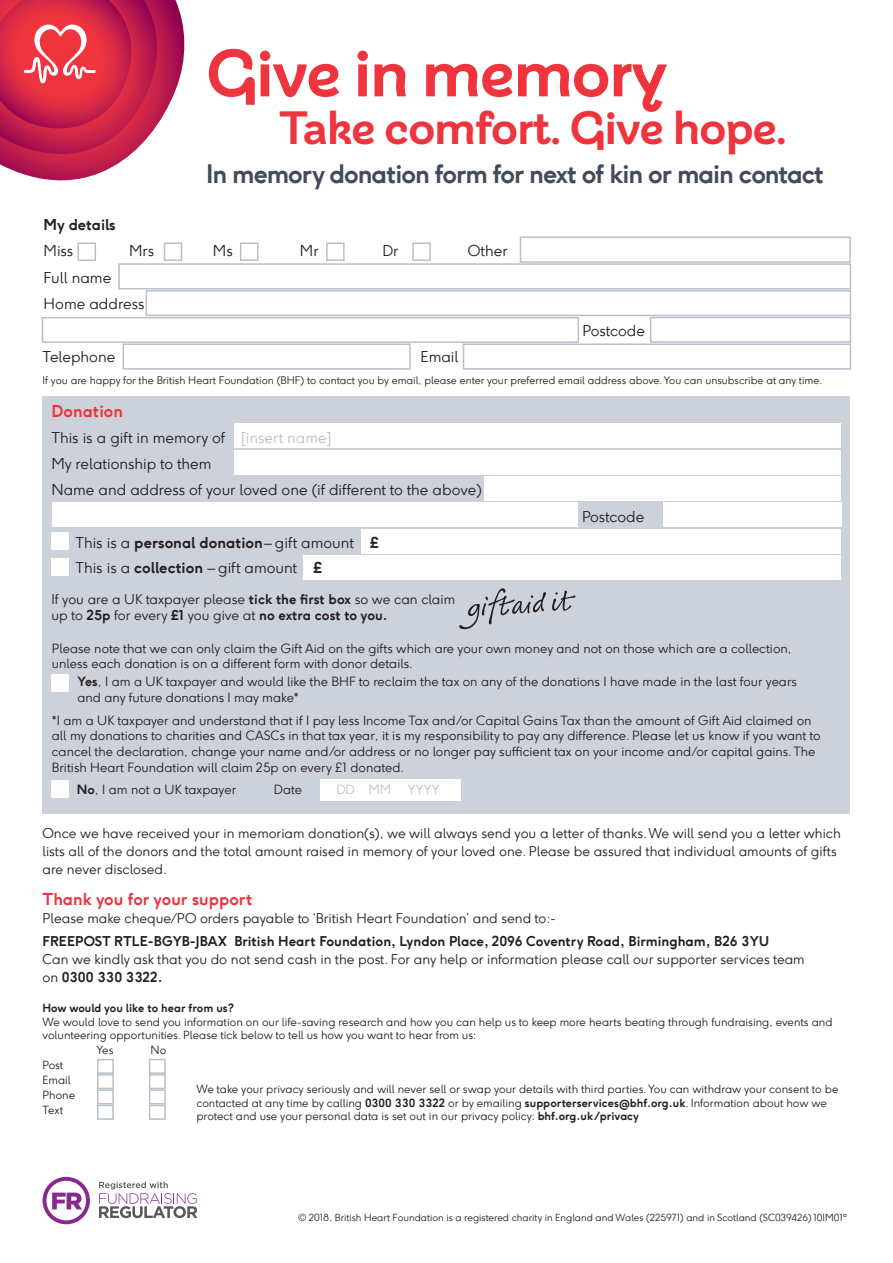
<style>
.page{position:relative;width:893px;height:1263px;background:#fff}
.page>*{position:absolute;margin:0;border:0;box-sizing:border-box;transform-origin:0 0}
.t1{font:700 66.45px "BHF Beats";letter-spacing:-.015em;color:#ee343d}
.t2{font:700 46.35px "BHF Beats";letter-spacing:-.015em;color:#ee343d}
.t3{font:700 25.5px "F37 Ginger";letter-spacing:-.04em;color:#404b5c}
.t4{font:700 16.5px "F37 Ginger";color:#ee343d}
.t5{font:300 15px/26.2px "F37 Ginger";color:#231f20}
.t6{font:700 15px/26.2px "F37 Ginger";letter-spacing:-.01em;color:#231f20}
.t7{font:300 13.5px/18px "F37 Ginger";color:#231f20}
.t8{font:700 13.5px/18px "F37 Ginger";color:#231f20}
.t9{font:300 12.75px/15.8px "F37 Ginger";color:#231f20}
.t10{font:300 12.75px "F37 Ginger";letter-spacing:.015em;color:#b9c0cb}
.t11{font:300 11.25px/13.5px "F37 Ginger";color:#231f20}
.t12{font:700 11.25px "F37 Ginger";color:#231f20}
.t13{font:300 10.5px "F37 Ginger";color:#231f20}
.t14{font:300 9.75px "F37 Ginger";color:#231f20}
.s1{font-weight:300}
.s2{color:#b9c0cb}
.s3{font-weight:700}
</style>
<div class="page">
<div style="left:43px;top:396px;width:807px;height:417px;background:#cdd1da"></div>
<svg style="left:43px;top:1177px;width:47px;height:47px"></svg>
<svg style="left:99px;top:1181px;width:98px;height:37px"></svg>
<div style="left:78px;top:242px;width:18px;height:19px;border:2px solid #b9c0cb"></div>
<div style="left:51px;top:533px;width:17px;height:17px;background:#fff"></div>
<div style="left:51px;top:558px;width:17px;height:17px;background:#fff"></div>
<div style="left:51px;top:674px;width:17px;height:17px;background:#fff"></div>
<div style="left:51px;top:780px;width:17px;height:17px;background:#fff"></div>
<div style="left:164px;top:242px;width:18px;height:19px;border:2px solid #b9c0cb"></div>
<div style="left:240px;top:242px;width:18px;height:19px;border:2px solid #b9c0cb"></div>
<div style="left:326px;top:242px;width:19px;height:19px;border:2px solid #b9c0cb"></div>
<div style="left:412px;top:242px;width:19px;height:19px;border:2px solid #b9c0cb"></div>
<div style="left:520px;top:237px;width:331px;height:26px;border:2px solid #b9c0cb"></div>
<div style="left:118px;top:263px;width:733px;height:26px;border:2px solid #b9c0cb"></div>
<div style="left:235px;top:423px;width:606px;height:25px;background:#fff"></div>
<div style="left:361px;top:529px;width:480px;height:25px;background:#fff"></div>
<div style="left:304px;top:555px;width:537px;height:25px;background:#fff"></div>
<div style="left:235px;top:450px;width:606px;height:24px;background:#fff"></div>
<div style="left:485px;top:476px;width:356px;height:25px;background:#fff"></div>
<div style="left:52px;top:502px;width:525px;height:25px;background:#fff"></div>
<div style="left:146px;top:290px;width:705px;height:26px;border:2px solid #b9c0cb"></div>
<div style="left:123px;top:343px;width:288px;height:27px;border:2px solid #b9c0cb"></div>
<div style="left:463px;top:343px;width:388px;height:27px;border:2px solid #b9c0cb"></div>
<div style="left:42px;top:317px;width:537px;height:26px;border:2px solid #b9c0cb"></div>
<div style="left:650px;top:317px;width:201px;height:26px;border:2px solid #b9c0cb"></div>
<svg style="left:459px;top:588px;width:116px;height:41px"></svg>
<div style="left:320px;top:779px;width:140px;height:21px;background:#fff"></div>
<div style="left:97px;top:1059px;width:17px;height:15px;border:2px solid #b9c0cb"></div>
<div style="left:149px;top:1059px;width:17px;height:15px;border:2px solid #b9c0cb"></div>
<div style="left:97px;top:1074px;width:17px;height:15px;border:2px solid #b9c0cb"></div>
<div style="left:149px;top:1074px;width:17px;height:15px;border:2px solid #b9c0cb"></div>
<div style="left:97px;top:1089px;width:17px;height:15px;border:2px solid #b9c0cb"></div>
<div style="left:149px;top:1089px;width:17px;height:15px;border:2px solid #b9c0cb"></div>
<div style="left:97px;top:1105px;width:17px;height:15px;border:2px solid #b9c0cb"></div>
<div style="left:149px;top:1105px;width:17px;height:15px;border:2px solid #b9c0cb"></div>
<div style="left:663px;top:502px;width:178px;height:25px;background:#fff"></div>
<svg style="left:0;top:0;width:185px;height:181px"></svg>
<p class="t1" style="left:206px;top:33px;width:463px">Give in memory</p>
<p class="t2" style="left:280px;top:100px;width:509px">Take comfort. Give hope.</p>
<p class="t3" style="left:206px;top:157px;width:620px">In memory donation form for next of kin or main contact</p>
<p class="t6" style="left:44px;top:211px;width:74px">My details<br><span class="s1">Miss</span></p>
<p class="t5" style="left:129px;top:238px;width:27px">Mrs</p>
<p class="t5" style="left:213px;top:238px;width:21px">Ms</p>
<p class="t5" style="left:300px;top:238px;width:20px">Mr</p>
<p class="t5" style="left:382px;top:238px;width:18px">Dr</p>
<p class="t5" style="left:468px;top:238px;width:41px">Other</p>
<p class="t5" style="left:44px;top:264px;width:103px">Full name<br>Home address</p>
<p class="t5" style="left:583px;top:317px;width:64px">Postcode</p>
<p class="t5" style="left:43px;top:343px;width:74px">Telephone</p>
<p class="t5" style="left:421px;top:343px;width:39px">Email</p>
<p class="t13" style="left:43px;top:374px;width:781px">If you are happy for the British Heart Foundation (BHF) to contact you by email, please enter your preferred email address above. You can unsubscribe at any time.</p>
<p class="t4" style="left:51px;top:400px;width:73px">Donation</p>
<p class="t5" style="left:51px;top:424px;width:432px">This is a gift in memory of <span class="s2">[insert name]<br></span>My relationship to them<br>Name and address of your loved one (if different to the above)</p>
<p class="t5" style="left:75px;top:530px;width:305px;line-height:25.5px">This is a <span class="s3">personal donation</span> – gift amount <span class="s3">£<br></span>This is a <span class="s3">collection</span> – gift amount <span class="s3">£</span></p>
<p class="t7" style="left:51px;top:591px;width:405px;line-height:16.5px">If you are a UK taxpayer please <span class="s3">tick the first box</span> so we can claim up to <span class="s3">25p</span> for every <span class="s3">£1</span> you give at <span class="s3">no extra cost to you.</span></p>
<p class="t5" style="left:582px;top:503px;width:64px">Postcode</p>
<p class="t9" style="left:52px;top:640px;width:741px">Please note that we can only claim the Gift Aid on the gifts which are your own money and not on those which are a collection, unless each donation is on a different form with donor details.</p>
<p class="t9" style="left:77px;top:674px;width:721px"><span class="s3">Yes</span>, I am a UK taxpayer and would like the BHF to reclaim the tax on any of the donations I have made in the last four years and any future donations I may make*</p>
<p class="t9" style="left:52px;top:712px;width:770px">*I am a UK taxpayer and understand that if I pay less Income Tax and/or Capital Gains Tax than the amount of Gift Aid claimed on all my donations to charities and CASCs in that tax year, it is my responsibility to pay any difference. Please let us know if you want to cancel the declaration, change your name and/or address or no longer pay sufficient tax on your income and/or capital gains. The British Heart Foundation will claim 25p on every £1 donated.</p>
<p class="t9" style="left:77px;top:781px;width:161px"><span class="s3">No</span>, I am not a UK taxpayer</p>
<p class="t9" style="left:274px;top:781px;width:30px">Date</p>
<p class="t10" style="left:336px;top:781px;width:56px">DD MM</p>
<p class="t10" style="left:408px;top:781px;width:33px">YYYY</p>
<p class="t7" style="left:43px;top:824px;width:800px">Once we have received your in memoriam donation(s), we will always send you a letter of thanks. We will send you a letter which lists all of the donors and the total amount raised in memory of your loved one. Please be assured that individual amounts of gifts are never disclosed.</p>
<p class="t4" style="left:43px;top:888px;width:211px">Thank you for your support</p>
<p class="t7" style="left:43px;top:909px;width:515px">Please make cheque /PO orders payable to ‘British Heart Foundation’ and send to:-</p>
<p class="t8" style="left:43px;top:932px;width:764px">FREEPOST RTLE-BGYB-JBAX British Heart Foundation, Lyndon Place, 2096 Coventry Road, Birmingham, B26 3YU<br><span class="s1">Can we kindly ask that you do not send cash in the post. For any help or information please call our supporter services team on</span> 0300 330 3322.</p>
<p class="t12" style="left:43px;top:1001px;width:193px">How would you like to hear from us?</p>
<p class="t11" style="left:43px;top:1015px;width:792px">We would love to send you information on our life-saving research and how you can help us to keep more hearts beating through fundraising, events and volunteering opportunities. Please tick below to tell us how you want to hear from us:</p>
<p class="t11" style="left:97px;top:1043px;width:18px">Yes</p>
<p class="t11" style="left:151px;top:1043px;width:17px">No</p>
<p class="t11" style="left:43px;top:1058px;width:22px">Post</p>
<p class="t11" style="left:43px;top:1073px;width:30px">Email</p>
<p class="t11" style="left:43px;top:1087px;width:34px;line-height:15px">Phone<br>Text</p>
<p class="t11" style="left:196px;top:1082px;width:643px">We take your privacy seriously and will never sell or swap your details with third parties. You can withdraw your consent to be contacted at any time by calling <span class="s3">0300 330 3322</span> or by emailing <span class="s3">supporterservices@bhf.org.uk</span>. Information about how we protect and use your personal data is set out in our privacy policy: <span class="s3">bhf.org.uk/privacy</span></p>
<p class="t14" style="left:298px;top:1211px;width:551px">© 2018, British Heart Foundation is a registered charity in England and Wales (225971) and in Scotland (SC039426) 10IM01º</p>
</div>
